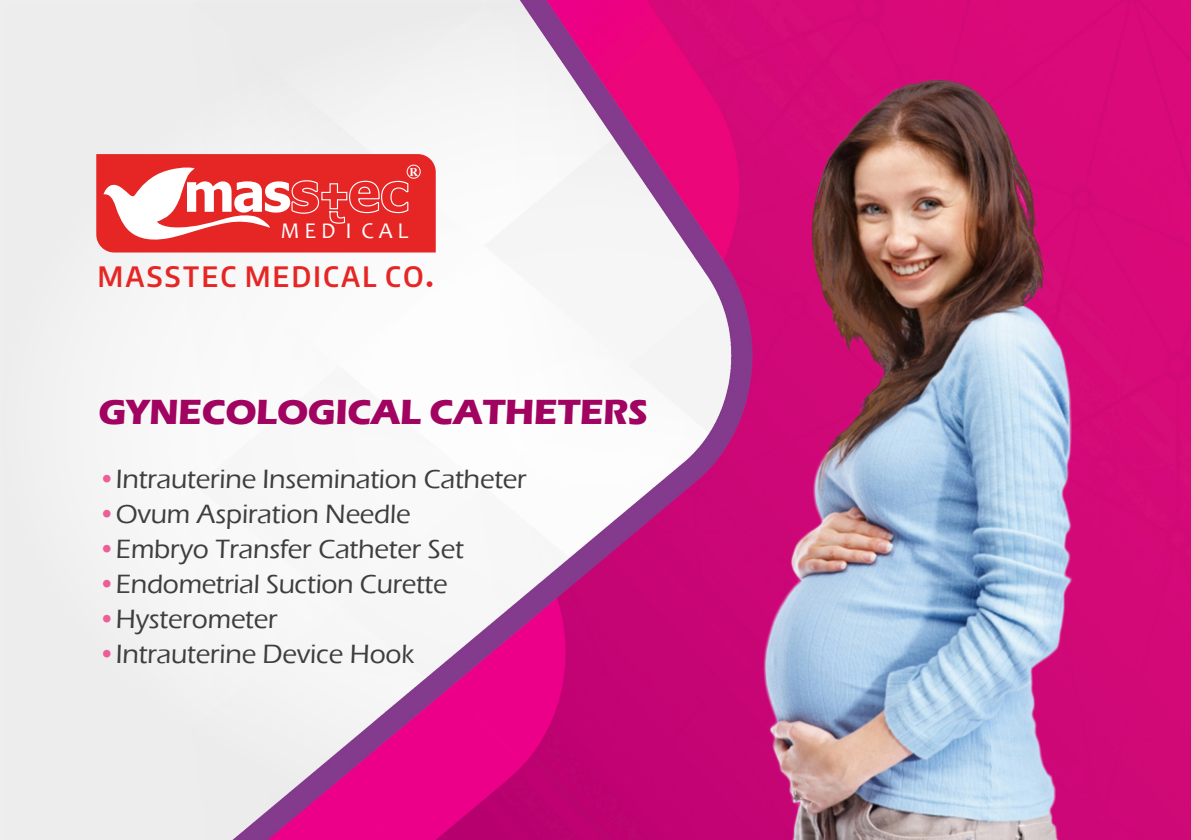
<style>
.page{position:relative;width:1191px;height:840px;background:#fff}
.page>*{position:absolute;margin:0;border:0;box-sizing:border-box;transform-origin:0 0}
.t1{font:700 37px "w Nian";letter-spacing:.05em;color:#e62625}
.t2{font:700 36px "Eras ITC";letter-spacing:-.01em;color:#a10360}
.t3{font:500 27.2px "Eras ITC";letter-spacing:-.005em;color:#3e3e3f}
.t4{font:22.6px "Candara";color:#fff}
.t5{font:700 11.8px "Times New Roman";color:#fff}
.s1{color:#ed5e99}
</style>
<div class="page">
<div style="left:1106px;top:0;width:85px;height:839px;background:#d60978"></div>
<img style="left:0;top:0;width:1106px;height:839px">
<svg style="left:96px;top:154px;width:340px;height:98px"></svg>
<div style="left:407px;top:165px;width:14px;height:13px;border:1px solid #fff;border-radius:50%"></div>
<img style="left:717px;top:53px;width:399px;height:786px">
<p class="t5" style="left:409px;top:163px;width:10px">R</p>
<p class="t4" style="left:280px;top:216px;width:130px">M E D I C A L</p>
<p class="t1" style="left:98px;top:252px;width:338px">MASSTEC MEDICAL CO.</p>
<p class="t2" style="left:98px;top:391px;width:551px">GYNECOLOGICAL CATHETERS</p>
<p class="t3" style="left:98px;top:463px;width:430px"><span class="s1">•</span>Intrauterine Insemination Catheter</p>
<p class="t3" style="left:98px;top:498px;width:314px"><span class="s1">•</span>Ovum Aspiration Needle</p>
<p class="t3" style="left:98px;top:533px;width:367px"><span class="s1">•</span>Embryo Transfer Catheter Set</p>
<p class="t3" style="left:98px;top:568px;width:351px"><span class="s1">•</span>Endometrial Suction Curette</p>
<p class="t3" style="left:98px;top:603px;width:181px"><span class="s1">•</span>Hysterometer</p>
<p class="t3" style="left:98px;top:638px;width:318px"><span class="s1">•</span>Intrauterine Device Hook</p>
</div>
